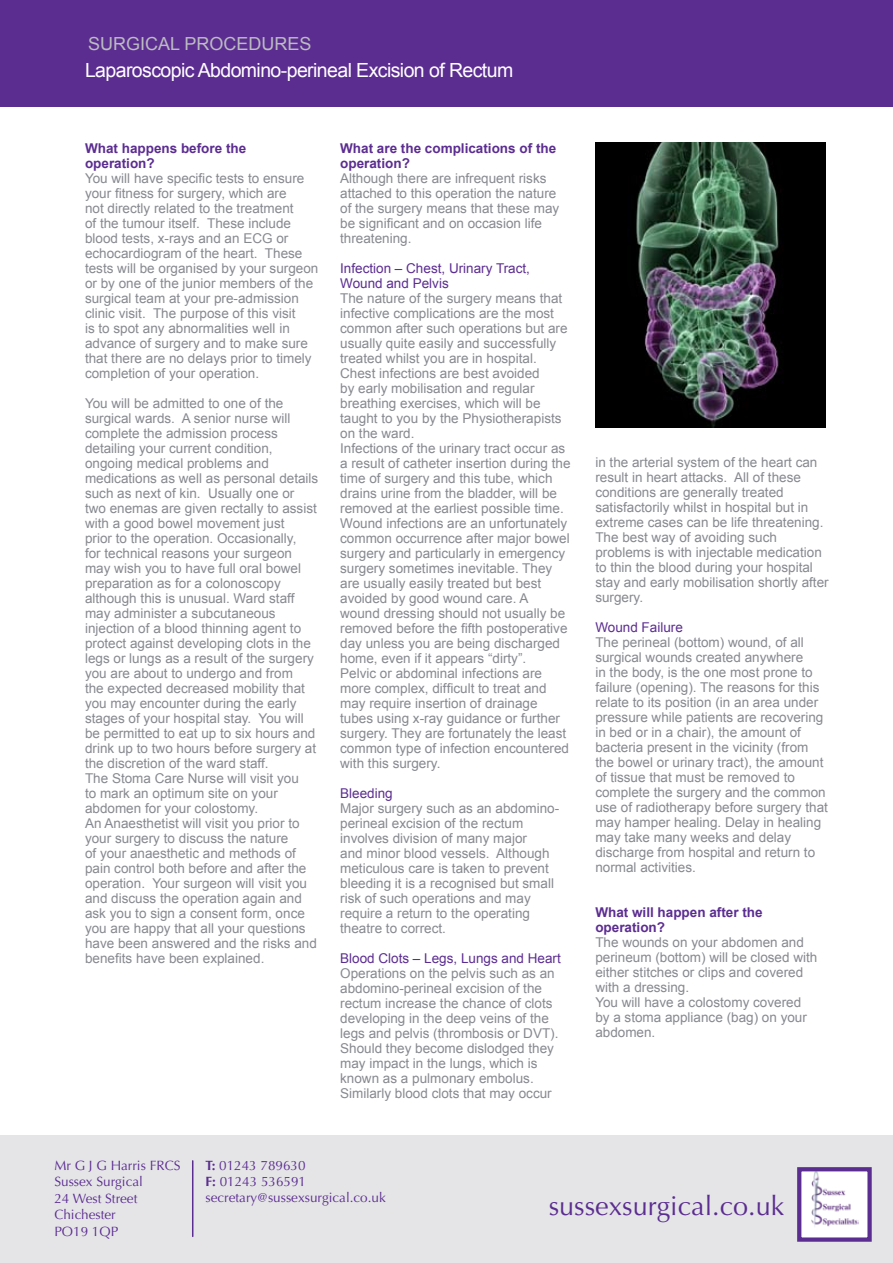
<style>
.page{position:relative;width:893px;height:1263px;background:#fff}
.page>*{position:absolute;margin:0;border:0;box-sizing:border-box;transform-origin:0 0}
.t1{font:27px "Optima";color:#5c2d91}
.t2{font:19.5px "Arial";letter-spacing:-.03em;color:#fff}
.t3{font:18px "Arial";color:#bbbcc0}
.t4{font:13.5px/15px "Arial";color:#878990}
.t5{font:13.5px/16.5px "Optima";color:#5c2d91}
.t6{font:700 13.5px/15px "Arial";color:#5c2d91}
.t7{font:13.5px/15px "Arial";color:#5c2d91}
.s1{font-weight:700}
</style>
<div class="page">
<div style="left:0;top:1135px;width:893px;height:128px;background:#e5e5e7"></div>
<hr style="left:192px;top:1161px;width:1px;height:75px;background:#5c2d91">
<div style="left:799px;top:1169px;width:71px;height:70px;background:#fff"></div>
<img style="left:811px;top:1172px;width:48px;height:55px">
<div style="left:797px;top:1167px;width:75px;height:75px;border:4px solid #5c2d91"></div>
<div style="left:0;top:0;width:893px;height:106px;background:#5c2d91"></div>
<img style="left:595px;top:143px;width:231px;height:285px">
<h3 class="t3" style="left:88px;top:33px;width:225px">SURGICAL PROCEDURES</h3>
<h2 class="t2" style="left:85px;top:59px;width:430px">Laparoscopic Abdomino-perineal Excision of Rectum</h2>
<p class="t6" style="left:85px;top:140px;width:163px">What happens before the operation?</p>
<p class="t4" style="left:85px;top:170px;width:235px">You will have specific tests to ensure your fitness for surgery, which are<br>not directly related to the treatment<br>of the tumour itself. These include blood tests, x-rays and an ECG or echocardiogram of the heart. These tests will be organised by your surgeon or by one of the junior members of the surgical team at your pre-admission clinic visit. The purpose of this visit<br>is to spot any abnormalities well in advance of surgery and to make sure that there are no delays prior to timely completion of your operation.</p>
<p class="t4" style="left:85px;top:395px;width:235px">You will be admitted to one of the surgical wards. A senior nurse will complete the admission process detailing your current condition, ongoing medical problems and medications as well as personal details such as next of kin. Usually one or two enemas are given rectally to assist with a good bowel movement just<br>prior to the operation. Occasionally,<br>for technical reasons your surgeon may wish you to have full oral bowel preparation as for a colonoscopy although this is unusual. Ward staff may administer a subcutaneous injection of a blood thinning agent to protect against developing clots in the legs or lungs as a result of the surgery you are about to undergo and from<br>the expected decreased mobility that you may encounter during the early stages of your hospital stay. You will be permitted to eat up to six hours and drink up to two hours before surgery at the discretion of the ward staff.<br>The Stoma Care Nurse will visit you<br>to mark an optimum site on your abdomen for your colostomy.<br>An Anaesthetist will visit you prior to your surgery to discuss the nature<br>of your anaesthetic and methods of pain control both before and after the operation. Your surgeon will visit you and discuss the operation again and ask you to sign a consent form, once you are happy that all your questions have been answered and the risks and benefits have been explained.</p>
<p class="t6" style="left:340px;top:140px;width:218px">What are the complications of the operation?</p>
<p class="t4" style="left:340px;top:170px;width:221px">Although there are infrequent risks attached to this operation the nature of the surgery means that these may be significant and on occasion life threatening.</p>
<p class="t7" style="left:340px;top:260px;width:191px">Infection – Chest, Urinary Tract,<br>Wound and Pelvis</p>
<p class="t4" style="left:340px;top:290px;width:232px">The nature of the surgery means that infective complications are the most common after such operations but are usually quite easily and successfully treated whilst you are in hospital.<br>Chest infections are best avoided<br>by early mobilisation and regular breathing exercises, which will be taught to you by the Physiotherapists on the ward.<br>Infections of the urinary tract occur as a result of catheter insertion during the time of surgery and this tube, which drains urine from the bladder, will be removed at the earliest possible time.<br>Wound infections are an unfortunately common occurrence after major bowel surgery and particularly in emergency surgery sometimes inevitable. They are usually easily treated but best avoided by good wound care. A wound dressing should not usually be removed before the fifth postoperative day unless you are being discharged home, even if it appears “dirty”.<br>Pelvic or abdominal infections are more complex, difficult to treat and may require insertion of drainage tubes using x-ray guidance or further surgery. They are fortunately the least common type of infection encountered with this surgery.</p>
<p class="t7" style="left:340px;top:785px;width:54px">Bleeding</p>
<p class="t4" style="left:340px;top:800px;width:221px">Major surgery such as an abdomino&shy;perineal excision of the rectum involves division of many major<br>and minor blood vessels. Although meticulous care is taken to prevent bleeding it is a recognised but small risk of such operations and may require a return to the operating theatre to correct.</p>
<p class="t7" style="left:340px;top:950px;width:222px">Blood Clots – Legs, Lungs and Heart</p>
<p class="t4" style="left:340px;top:965px;width:220px">Operations on the pelvis such as an abdomino-perineal excision of the rectum increase the chance of clots developing in the deep veins of the legs and pelvis (thrombosis or DVT).<br>Should they become dislodged they may impact in the lungs, which is known as a pulmonary embolus.<br>Similarly blood clots that may occur</p>
<p class="t4" style="left:595px;top:455px;width:235px">in the arterial system of the heart can result in heart attacks. All of these conditions are generally treated satisfactorily whilst in hospital but in extreme cases can be life threatening.<br>The best way of avoiding such problems is with injectable medication to thin the blood during your hospital stay and early mobilisation shortly after surgery.</p>
<p class="t7" style="left:595px;top:620px;width:89px">Wound Failure</p>
<p class="t4" style="left:595px;top:635px;width:234px">The perineal (bottom) wound, of all surgical wounds created anywhere<br>in the body, is the one most prone to failure (opening). The reasons for this relate to its position (in an area under pressure while patients are recovering in bed or in a chair), the amount of bacteria present in the vicinity (from the bowel or urinary tract), the amount of tissue that must be removed to complete the surgery and the common use of radiotherapy before surgery that may hamper healing. Delay in healing may take many weeks and delay discharge from hospital and return to normal activities.</p>
<p class="t6" style="left:595px;top:905px;width:169px">What will happen after the operation?</p>
<p class="t4" style="left:595px;top:935px;width:224px">The wounds on your abdomen and perineum (bottom) will be closed with either stitches or clips and covered with a dressing.<br>You will have a colostomy covered by a stoma appliance (bag) on your abdomen.</p>
<p class="t5" style="left:54px;top:1157px;width:128px">Mr G J G Harris FRCS<br>Sussex Surgical<br>24 West Street<br>Chichester<br>PO19 1QP</p>
<p class="t5" style="left:205px;top:1157px;width:182px"><span class="s1">T:</span> 01243 789630<br><span class="s1">F:</span> 01243 536591 secretary@sussexsurgical.co.uk</p>
<h1 class="t1" style="left:549px;top:1190px;width:237px">sussexsurgical.co.uk</h1>
</div>
